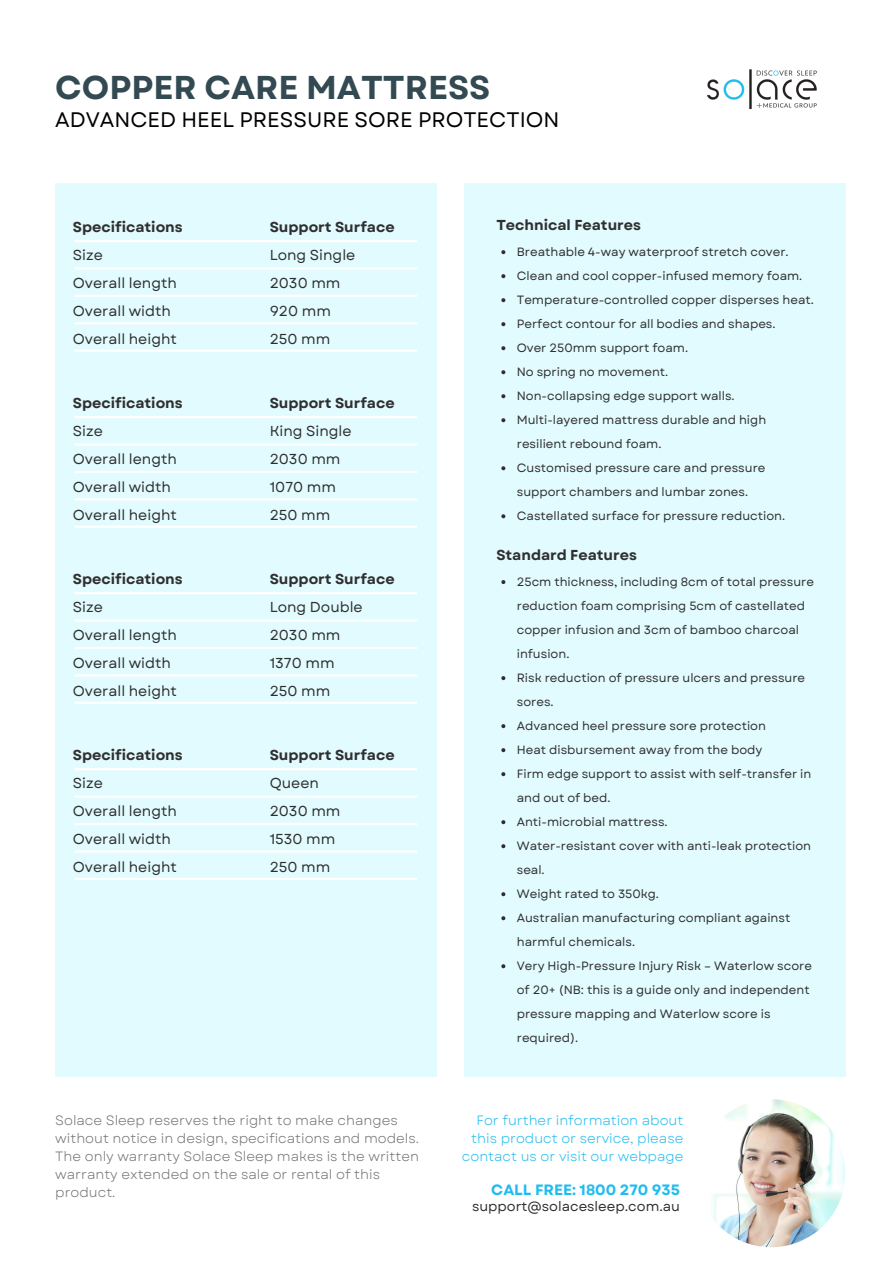
<style>
.page{position:relative;width:894px;height:1264px;background:#fff}
.page>*{position:absolute;margin:0;border:0;box-sizing:border-box;transform-origin:0 0}
.t1{font:700 33px "Garet";color:#344a53}
.t2{font:21px "Garet";color:#000}
.t3{font:700 15px "Garet";color:#21bcef}
.t4{font:14.4px/28.2px "Garet";color:#2f2f2f}
.t5{font:700 14.4px "Garet";color:#2f2f2f}
.t6{font:13.5px/18px "Garet";color:#727272}
.t7{font:13.5px/18px "Garet";color:#21bcef;text-align:right}
.t8{font:13.5px "Garet";color:#2f2f2f}
.t9{font:12px/24px "Garet";color:#2f2f2f}
</style>
<div class="page">
<div style="left:463px;top:183px;width:381px;height:893px;background:#e2fbff"></div>
<img style="left:707px;top:70px;width:109px;height:39px">
<svg style="left:501px;top:250px;width:4px;height:4px"></svg>
<svg style="left:501px;top:274px;width:4px;height:4px"></svg>
<svg style="left:501px;top:298px;width:4px;height:4px"></svg>
<svg style="left:501px;top:322px;width:4px;height:4px"></svg>
<svg style="left:501px;top:346px;width:4px;height:4px"></svg>
<svg style="left:501px;top:370px;width:4px;height:4px"></svg>
<svg style="left:501px;top:394px;width:4px;height:4px"></svg>
<svg style="left:501px;top:418px;width:4px;height:4px"></svg>
<svg style="left:501px;top:466px;width:4px;height:4px"></svg>
<svg style="left:501px;top:514px;width:4px;height:4px"></svg>
<svg style="left:501px;top:580px;width:4px;height:4px"></svg>
<svg style="left:501px;top:676px;width:4px;height:4px"></svg>
<svg style="left:501px;top:724px;width:4px;height:4px"></svg>
<svg style="left:501px;top:748px;width:4px;height:4px"></svg>
<svg style="left:501px;top:772px;width:4px;height:4px"></svg>
<svg style="left:501px;top:820px;width:4px;height:4px"></svg>
<svg style="left:501px;top:844px;width:4px;height:4px"></svg>
<svg style="left:501px;top:892px;width:4px;height:4px"></svg>
<svg style="left:501px;top:916px;width:4px;height:4px"></svg>
<svg style="left:501px;top:964px;width:4px;height:4px"></svg>
<div style="left:55px;top:183px;width:381px;height:893px;background:#e2fbff"></div>
<hr style="left:75px;top:240px;width:342px;height:2px;background:#fff">
<hr style="left:75px;top:267px;width:342px;height:2px;background:#fff">
<hr style="left:75px;top:295px;width:342px;height:2px;background:#fff">
<hr style="left:75px;top:322px;width:342px;height:2px;background:#fff">
<hr style="left:75px;top:349px;width:342px;height:3px;background:#fff">
<hr style="left:75px;top:416px;width:342px;height:2px;background:#fff">
<hr style="left:75px;top:443px;width:342px;height:2px;background:#fff">
<hr style="left:75px;top:471px;width:342px;height:2px;background:#fff">
<hr style="left:75px;top:498px;width:342px;height:2px;background:#fff">
<hr style="left:75px;top:525px;width:342px;height:3px;background:#fff">
<hr style="left:75px;top:592px;width:342px;height:2px;background:#fff">
<hr style="left:75px;top:619px;width:342px;height:2px;background:#fff">
<hr style="left:75px;top:647px;width:342px;height:2px;background:#fff">
<hr style="left:75px;top:674px;width:342px;height:2px;background:#fff">
<hr style="left:75px;top:701px;width:342px;height:3px;background:#fff">
<hr style="left:75px;top:768px;width:342px;height:2px;background:#fff">
<hr style="left:75px;top:795px;width:342px;height:2px;background:#fff">
<hr style="left:75px;top:823px;width:342px;height:2px;background:#fff">
<hr style="left:75px;top:850px;width:342px;height:2px;background:#fff">
<hr style="left:75px;top:877px;width:342px;height:3px;background:#fff">
<img style="left:697px;top:1099px;width:147px;height:148px;border-radius:50%">
<h1 class="t1" style="left:55px;top:67px;width:436px">COPPER CARE MATTRESS</h1>
<h2 class="t2" style="left:55px;top:107px;width:505px">ADVANCED HEEL PRESSURE SORE PROTECTION</h2>
<p class="t5" style="left:73px;top:217px;width:111px">Specifications</p>
<p class="t4" style="left:73px;top:241px;width:105px">Size<br>Overall length<br>Overall width<br>Overall height</p>
<p class="t5" style="left:73px;top:393px;width:111px">Specifications</p>
<p class="t4" style="left:73px;top:417px;width:105px">Size<br>Overall length<br>Overall width<br>Overall height</p>
<p class="t5" style="left:73px;top:569px;width:111px">Specifications</p>
<p class="t4" style="left:73px;top:593px;width:105px">Size<br>Overall length<br>Overall width<br>Overall height</p>
<p class="t5" style="left:73px;top:745px;width:111px">Specifications</p>
<p class="t4" style="left:73px;top:769px;width:105px">Size<br>Overall length<br>Overall width<br>Overall height</p>
<p class="t5" style="left:269px;top:217px;width:126px">Support Surface</p>
<p class="t4" style="left:269px;top:241px;width:87px">Long Single<br>2030 mm<br>920 mm<br>250 mm</p>
<p class="t5" style="left:269px;top:393px;width:126px">Support Surface</p>
<p class="t4" style="left:269px;top:417px;width:83px">King Single<br>2030 mm<br>1070 mm<br>250 mm</p>
<p class="t5" style="left:269px;top:569px;width:126px">Support Surface</p>
<p class="t4" style="left:269px;top:593px;width:94px">Long Double<br>2030 mm<br>1370 mm<br>250 mm</p>
<p class="t5" style="left:269px;top:745px;width:126px">Support Surface</p>
<p class="t4" style="left:269px;top:769px;width:72px">Queen<br>2030 mm<br>1530 mm<br>250 mm</p>
<p class="t6" style="left:55px;top:1111px;width:365px">Solace Sleep reserves the right to make changes without notice in design, specifications and models.<br>The only warranty Solace Sleep makes is the written warranty extended on the sale or rental of this product.</p>
<p class="t5" style="left:496px;top:216px;width:146px">Technical Features</p>
<p class="t9" style="left:516px;top:240px;width:298px">Breathable 4-way waterproof stretch cover.<br>Clean and cool copper-infused memory foam.<br>Temperature-controlled copper disperses heat.<br>Perfect contour for all bodies and shapes.<br>Over 250mm support foam.<br>No spring no movement.<br>Non-collapsing edge support walls.<br>Multi-layered mattress durable and high resilient rebound foam.<br>Customised pressure care and pressure support chambers and lumbar zones.<br>Castellated surface for pressure reduction.</p>
<p class="t5" style="left:496px;top:546px;width:142px">Standard Features</p>
<p class="t9" style="left:516px;top:570px;width:299px">25cm thickness, including 8cm of total pressure reduction foam comprising 5cm of castellated copper infusion and 3cm of bamboo charcoal infusion.<br>Risk reduction of pressure ulcers and pressure sores.<br>Advanced heel pressure sore protection<br>Heat disbursement away from the body<br>Firm edge support to assist with self-transfer in and out of bed.<br>Anti-microbial mattress.<br>Water-resistant cover with anti-leak protection seal.<br>Weight rated to 350kg.<br>Australian manufacturing compliant against harmful chemicals.<br>Very High-Pressure Injury Risk – Waterlow score of 20+ (NB: this is a guide only and independent pressure mapping and Waterlow score is required).</p>
<p class="t7" style="left:461px;top:1111px;width:223px">For further information about this product or service, please contact us or visit our webpage</p>
<p class="t3" style="left:491px;top:1179px;width:190px">CALL FREE: 1800 270 935</p>
<p class="t8" style="left:472px;top:1198px;width:209px">support@solacesleep.com.au</p>
</div>
